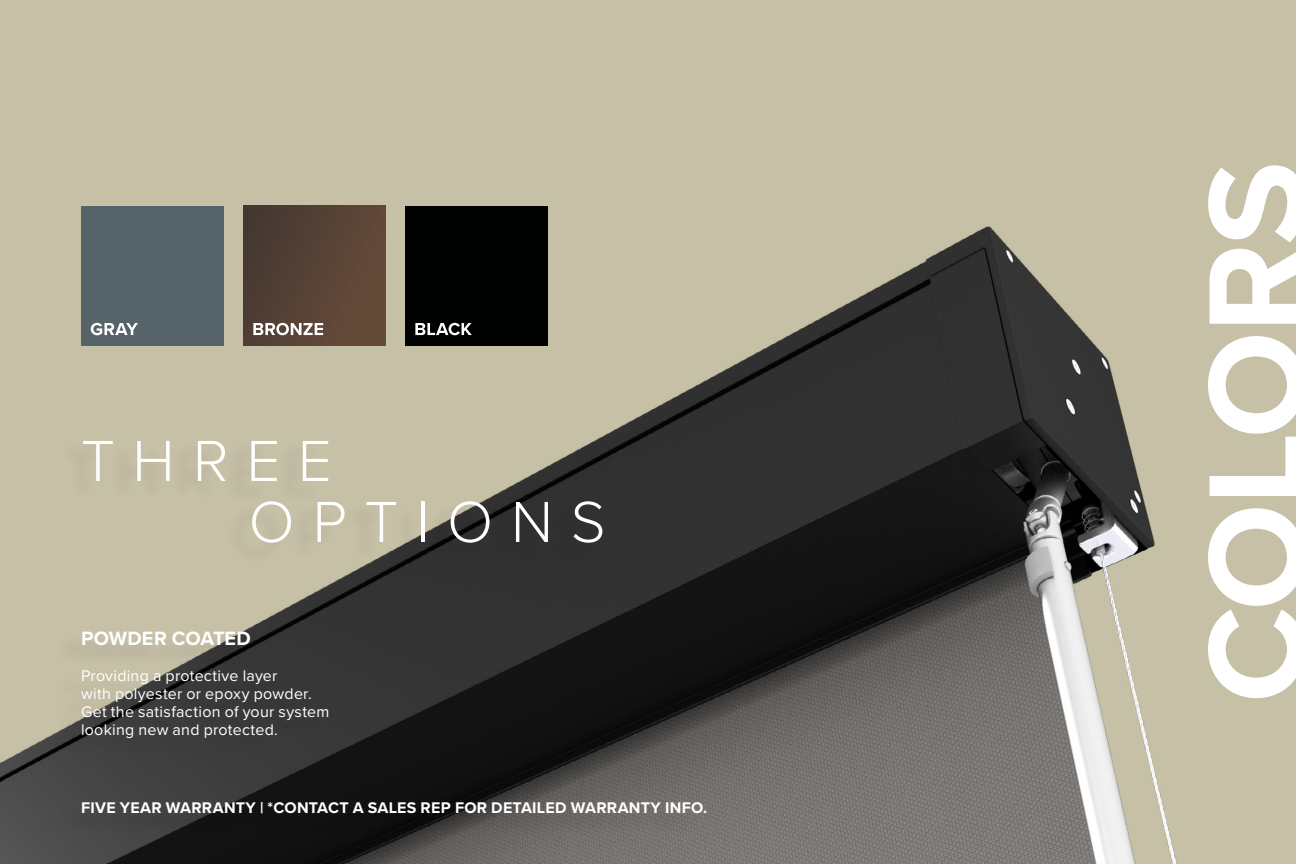
<style>
.page{position:relative;width:1296px;height:864px;background:#c5c0a6}
.page>*{position:absolute;margin:0;border:0;box-sizing:border-box;transform-origin:0 0}
.t1{font:700 140px "Proxima Nova";letter-spacing:-.015em;color:#fff}
.t2{font:300 60px/61px "Proxima Nova";letter-spacing:.3em;color:#fff}
.t3{font:700 20px "Proxima Nova";color:#fff}
.t4{font:16px/17.8px "Proxima Nova";letter-spacing:.015em;color:#fff}
.t5{font:700 16px "Proxima Nova";letter-spacing:.02em;color:#fff}
</style>
<div class="page">
<img style="left:0;top:205px;width:1176px;height:659px">
<svg style="left:415px;top:323px;width:57px;height:12px"></svg>
<svg style="left:253px;top:323px;width:70px;height:12px"></svg>
<svg style="left:91px;top:323px;width:47px;height:12px"></svg>
<div style="left:58px;top:442px;width:539px;height:124px;background:#000;opacity:.1"></div>
<div style="left:56px;top:803px;width:644px;height:33px;background:#000;opacity:.1"></div>
<div style="left:56px;top:633px;width:267px;height:127px;background:#000;opacity:.1"></div>
<h2 class="t2" style="left:249px;top:427px;width:358px;text-indent:-168px">THREE<br>OPTIONS</h2>
<p class="t3" style="left:81px;top:624px;width:172px">POWDER COATED</p>
<p class="t4" style="left:81px;top:666px;width:250px">Providing a protective layer<br>with polyester or epoxy powder.<br>Get the satisfaction of your system looking new and protected.</p>
<p class="t5" style="left:81px;top:796px;width:628px">FIVE YEAR WARRANTY | *CONTACT A SALES REP FOR DETAILED WARRANTY INFO.</p>
<h1 class="t1" style="left:1152px;top:703px;width:543px;rotate:-90deg">COLORS</h1>
</div>
